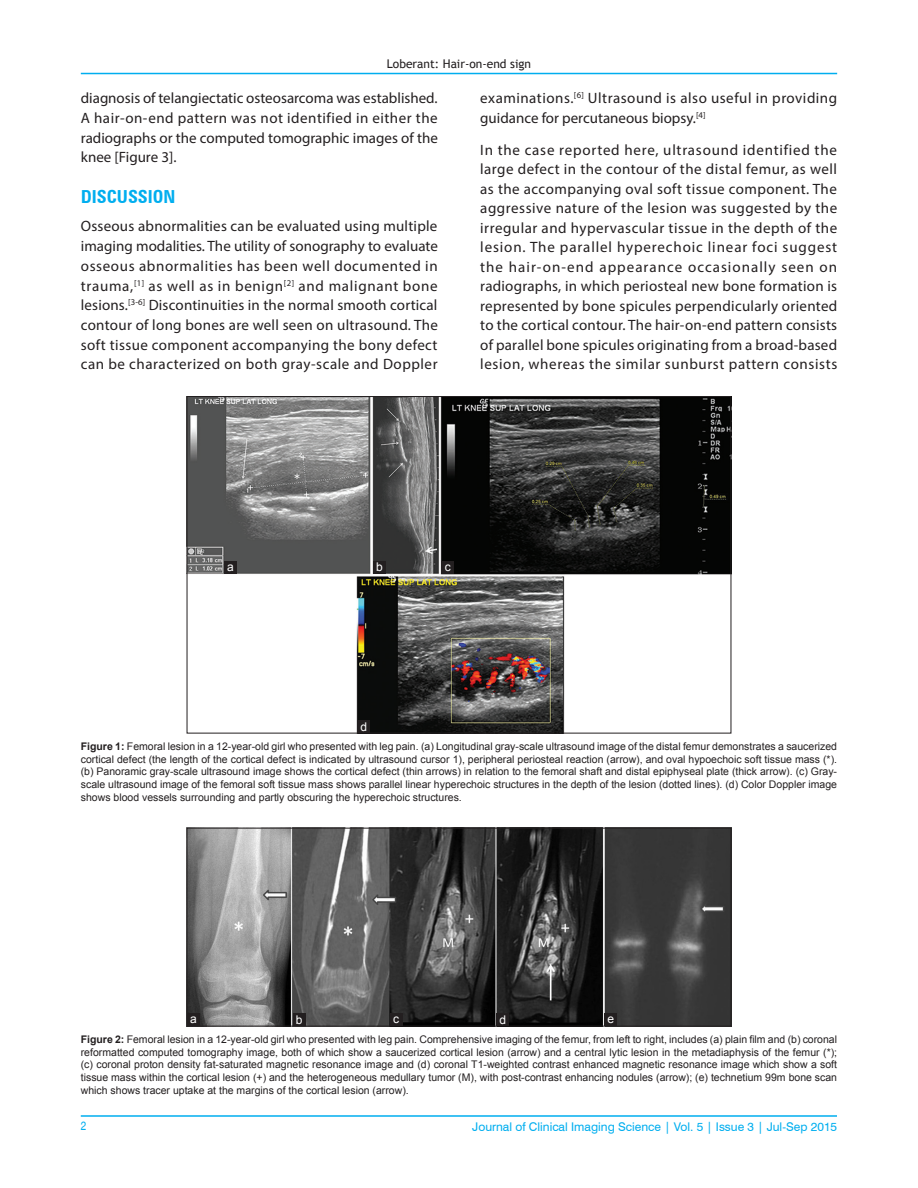
<style>
.page{position:relative;width:918px;height:1188px;background:#fff}
.page>*{position:absolute;margin:0;border:0;box-sizing:border-box;transform-origin:0 0}
.t1{font:700 condensed 18px "Zurich BT";color:#00aeef}
.TX{font:15px/19.5px "Myriad Pro";letter-spacing:.035em;color:#231f20;text-align:justify}
.VRF{font:12px "Swiss 721 BT";color:#00aeef}
.t2{font:12px "Trebuchet MS";color:#231f20}
.LABEL{font:12px "Arial";color:#fff}
.V_FOLIO{font:condensed 12px "Helvetica";color:#00aeef}
.FGC{font:10.5px/12.8px "Arial";color:#231f20;text-align:justify}
.s1{font-weight:700}
</style>
<div class="page">
<hr style="left:81px;top:73px;width:756px;height:1px;background:#00aeef">
<hr style="left:81px;top:1116px;width:756px;height:1px;background:#00aeef">
<img style="left:189px;top:398px;width:540px;height:333px">
<div style="left:357px;top:720px;width:13px;height:13px;background:#231f20"></div>
<div style="left:441px;top:561px;width:13px;height:13px;background:#231f20"></div>
<div style="left:373px;top:561px;width:13px;height:12px;background:#231f20"></div>
<div style="left:224px;top:561px;width:13px;height:12px;background:#231f20"></div>
<img style="left:189px;top:830px;width:540px;height:194px">
<div style="left:187px;top:828px;width:544px;height:198px;border:1px solid #231f20"></div>
<div style="left:496px;top:1013px;width:13px;height:13px;background:#231f20"></div>
<div style="left:390px;top:1013px;width:13px;height:13px;background:#231f20"></div>
<div style="left:293px;top:1013px;width:12px;height:13px;background:#231f20"></div>
<div style="left:187px;top:1013px;width:13px;height:13px;background:#231f20"></div>
<div style="left:604px;top:1013px;width:13px;height:13px;background:#231f20"></div>
<p class="t2" style="left:387px;top:56px;width:146px">Loberant: Hair‑on‑end sign</p>
<p class="TX" style="left:81px;top:88px;width:359px">diagnosis of telangiectatic osteosarcoma was established.<br>A hair‑on‑end pattern was not identified in either the radiographs or the computed tomographic images of the knee [Figure 3].</p>
<h1 class="t1" style="left:81px;top:186px;width:96px">DISCUSSION</h1>
<p class="TX" style="left:81px;top:216px;width:359px">Osseous abnormalities can be evaluated using multiple imaging modalities. The utility of sonography to evaluate osseous abnormalities has been well documented in trauma,<sup>[1]</sup> as well as in benign<sup>[2]</sup> and malignant bone lesions.<sup>[3‑6]</sup> Discontinuities in the normal smooth cortical contour of long bones are well seen on ultrasound. The soft tissue component accompanying the bony defect can be characterized on both gray‑scale and Doppler</p>
<p class="TX" style="left:480px;top:88px;width:358px">examinations.<sup>[6]</sup> Ultrasound is also useful in providing guidance for percutaneous biopsy.<sup>[4]</sup></p>
<p class="TX" style="left:480px;top:140px;width:359px">In the case reported here, ultrasound identified the large defect in the contour of the distal femur, as well as the accompanying oval soft tissue component. The aggressive nature of the lesion was suggested by the irregular and hypervascular tissue in the depth of the lesion. The parallel hyperechoic linear foci suggest the hair‑on‑end appearance occasionally seen on radiographs, in which periosteal new bone formation is represented by bone spicules perpendicularly oriented to the cortical contour. The hair‑on‑end pattern consists of parallel bone spicules originating from a broad‑based lesion, whereas the similar sunburst pattern consists</p>
<p class="LABEL" style="left:227px;top:559px;width:8px">a</p>
<p class="LABEL" style="left:376px;top:559px;width:8px">b</p>
<p class="LABEL" style="left:445px;top:559px;width:7px">c</p>
<p class="LABEL" style="left:361px;top:719px;width:8px">d</p>
<p class="FGC" style="left:81px;top:740px;width:758px"><span class="s1">Figure 1:</span> Femoral lesion in a 12‑year‑old girl who presented with leg pain. (a) Longitudinal gray‑scale ultrasound image of the distal femur demonstrates a saucerized cortical defect (the length of the cortical defect is indicated by ultrasound cursor 1), peripheral periosteal reaction (arrow), and oval hypoechoic soft tissue mass (*). (b) Panoramic gray‑scale ultrasound image shows the cortical defect (thin arrows) in relation to the femoral shaft and distal epiphyseal plate (thick arrow). (c) Gray&shy;scale ultrasound image of the femoral soft tissue mass shows parallel linear hyperechoic structures in the depth of the lesion (dotted lines). (d) Color Doppler image shows blood vessels surrounding and partly obscuring the hyperechoic structures.</p>
<p class="LABEL" style="left:190px;top:1011px;width:8px">a</p>
<p class="LABEL" style="left:296px;top:1012px;width:8px">b</p>
<p class="LABEL" style="left:393px;top:1011px;width:7px">c</p>
<p class="LABEL" style="left:499px;top:1012px;width:8px">d</p>
<p class="LABEL" style="left:607px;top:1011px;width:8px">e</p>
<p class="FGC" style="left:81px;top:1033px;width:758px"><span class="s1">Figure 2:</span> Femoral lesion in a 12-year-old girl who presented with leg pain. Comprehensive imaging of the femur, from left to right, includes (a) plain film and (b) coronal reformatted computed tomography image, both of which show a saucerized cortical lesion (arrow) and a central lytic lesion in the metadiaphysis of the femur (*); (c) coronal proton density fat-saturated magnetic resonance image and (d) coronal T1-weighted contrast enhanced magnetic resonance image which show a soft tissue mass within the cortical lesion (+) and the heterogeneous medullary tumor (M), with post-contrast enhancing nodules (arrow); (e) technetium 99m bone scan which shows tracer uptake at the margins of the cortical lesion (arrow).</p>
<p class="V_FOLIO" style="left:81px;top:1119px;width:7px">2</p>
<p class="VRF" style="left:472px;top:1119px;width:366px">Journal of Clinical Imaging Science | Vol. 5 | Issue 3 | Jul-Sep 2015</p>
</div>
